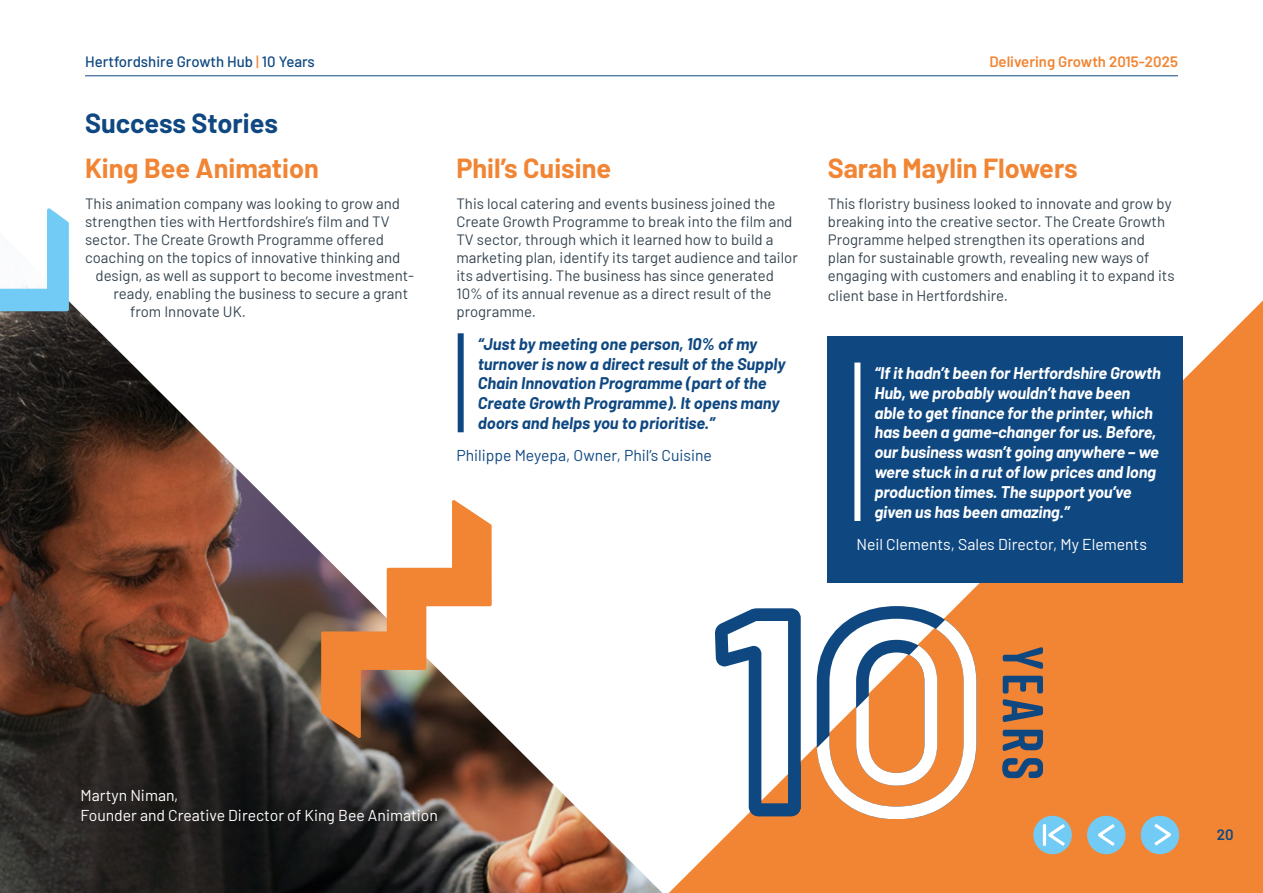
<style>
.page{position:relative;width:1263px;height:893px;background:#fff}
.page>*{position:absolute;margin:0;border:0;box-sizing:border-box;transform-origin:0 0}
.t1{font:700 27px "Barlow";color:#f18534}
.t2{font:700 27px "Barlow";letter-spacing:-.005em;color:#0f4881}
.t3{font:italic 700 16.5px/19.8px "Barlow";letter-spacing:-.01em;color:#fff}
.t4{font:italic 700 16.5px/19.8px "Barlow";color:#0f4881}
.t5{font:15.75px/19.5px "Barlow";color:#fff}
.t6{font:15.75px "Barlow";color:#0f4881}
.t7{font:15px/18px "Barlow";color:#35444f}
.t8{font:500 15px "Barlow";color:#0f4881}
.t9{font:600 15px "Barlow";color:#f18534}
.t10{font:600 15px "Barlow";color:#0f4881}
.s1{color:#f18534}
</style>
<div class="page">
<svg style="left:669px;top:300px;width:594px;height:593px;fill:#f18534"></svg>
<hr style="left:85px;top:76px;width:1093px;height:1px;background:#0f4881">
<div style="left:1033px;top:816px;width:39px;height:38px;background:#71cbf4;border-radius:50%"></div>
<div style="left:1087px;top:816px;width:38px;height:38px;background:#71cbf4;border-radius:50%"></div>
<div style="left:1141px;top:816px;width:38px;height:38px;background:#71cbf4;border-radius:50%"></div>
<svg style="left:1154px;top:824px;width:17px;height:21px"></svg>
<svg style="left:1098px;top:824px;width:16px;height:22px"></svg>
<svg style="left:1048px;top:824px;width:17px;height:22px"></svg>
<hr style="left:1043px;top:824px;width:3px;height:22px;background:#fff">
<div style="left:828px;top:336px;width:355px;height:247px;background:#0f4881"></div>
<div style="left:854px;top:363px;width:6px;height:158px;background:#fff"></div>
<img style="left:0;top:301px;width:662px;height:592px">
<svg style="left:1003px;top:647px;width:40px;height:22px"></svg>
<svg style="left:1003px;top:676px;width:40px;height:46px;background:#7d655b"></svg>
<svg style="left:1003px;top:730px;width:40px;height:21px"></svg>
<svg style="left:1002px;top:758px;width:41px;height:20px"></svg>
<svg style="left:715px;top:605px;width:287px;height:211px"></svg>
<svg style="left:817px;top:606px;width:159px;height:213px"></svg>
<svg style="left:752px;top:764px;width:49px;height:52px"></svg>
<svg style="left:321px;top:500px;width:171px;height:238px"></svg>
<svg style="left:0;top:208px;width:69px;height:266px"></svg>
<p class="t8" style="left:85px;top:51px;width:231px">Hertfordshire Growth Hub <span class="s1">|</span> 10 Years</p>
<p class="t9" style="left:989px;top:51px;width:190px">Delivering Growth 2015-2025</p>
<h1 class="t2" style="left:85px;top:104px;width:194px">Success Stories</h1>
<h1 class="t1" style="left:85px;top:149px;width:235px">King Bee Animation</h1>
<p class="t7" style="left:85px;top:194px;width:317px">This animation company was looking to grow and</p>
<p class="t7" style="left:85px;top:212px;width:306px">strengthen ties with Hertfordshire’s film and TV</p>
<p class="t7" style="left:85px;top:230px;width:300px">sector. The Create Growth Programme offered</p>
<p class="t7" style="left:85px;top:248px;width:317px">coaching on the topics of innovative thinking and</p>
<p class="t7" style="left:96px;top:266px;width:320px">design, as well as support to become investment-</p>
<p class="t7" style="left:114px;top:284px;width:296px">ready, enabling the business to secure a grant</p>
<p class="t7" style="left:130px;top:302px;width:117px">from Innovate UK.</p>
<h1 class="t1" style="left:456px;top:149px;width:156px">Phil’s Cuisine</h1>
<p class="t7" style="left:456px;top:194px;width:343px">This local catering and events business joined the Create Growth Programme to break into the film and TV sector, through which it learned how to build a marketing plan, identify its target audience and tailor its advertising. The business has since generated 10% of its annual revenue as a direct result of the programme.</p>
<p class="t4" style="left:478px;top:333px;width:309px">“Just by meeting one person, 10% of my turnover is now a direct result of the Supply Chain Innovation Programme (part of the Create Growth Programme). It opens many doors and helps you to prioritise.”</p>
<p class="t6" style="left:456px;top:444px;width:257px">Philippe Meyepa, Owner, Phil’s Cuisine</p>
<h1 class="t1" style="left:828px;top:149px;width:251px">Sarah Maylin Flowers</h1>
<p class="t7" style="left:828px;top:194px;width:348px">This floristry business looked to innovate and grow by breaking into the creative sector. The Create Growth Programme helped strengthen its operations and plan for sustainable growth, revealing new ways of engaging with customers and enabling it to expand its</p>
<p class="t7" style="left:828px;top:285px;width:182px">client base in Hertfordshire.</p>
<p class="t3" style="left:874px;top:362px;width:288px">“If it hadn’t been for Hertfordshire Growth Hub, we probably wouldn’t have been able to get finance for the printer, which has been a game-changer for us. Before, our business wasn’t going anywhere – we were stuck in a rut of low prices and long production times. The support you’ve given us has been amazing.”</p>
<p class="t5" style="left:856px;top:533px;width:292px">Neil Clements, Sales Director, My Elements</p>
<p class="t5" style="left:80px;top:785px;width:359px">Martyn Niman,<br>Founder and Creative Director of King Bee Animation</p>
<p class="t10" style="left:1217px;top:823px;width:18px">20</p>
</div>
